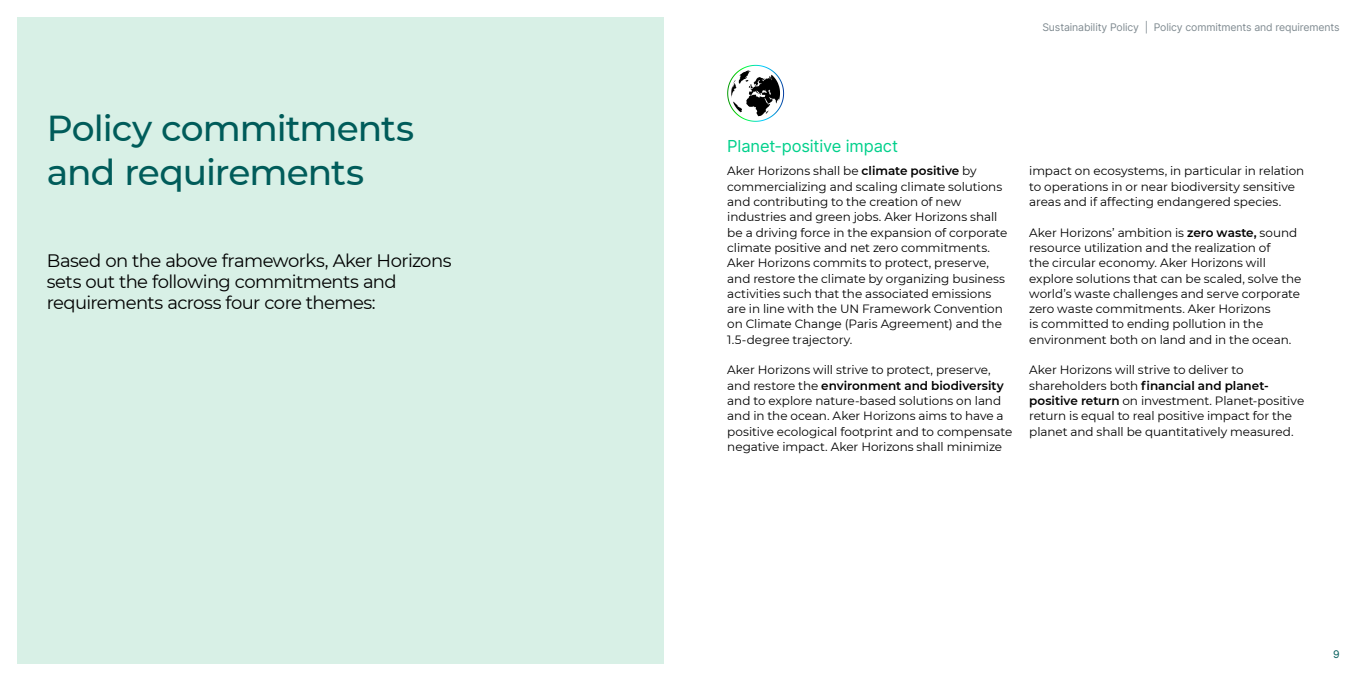
<style>
.page{position:relative;width:1361px;height:681px;background:#fff}
.page>*{position:absolute;margin:0;border:0;box-sizing:border-box;transform-origin:0 0}
.t1{font:500 36px/43.2px "Montserrat";letter-spacing:-.025em;color:#005c5a}
.t2{font:18px/21px "Montserrat";letter-spacing:-.03em;color:#000}
.t3{font:16.5px "Inter";letter-spacing:-.01em;color:#00d08b}
.t4{font:12px/15.3px "Montserrat";letter-spacing:-.005em;color:#000}
.t5{font:10.5px "Inter";letter-spacing:-.01em;color:#808b91}
.t6{font:10.5px "Inter";color:#005c5a}
.s1{font-weight:600}
</style>
<div class="page">
<div style="left:17px;top:17px;width:646px;height:646px;background:#d8f0e6"></div>
<svg style="left:731px;top:70px;width:49px;height:46px"></svg>
<div style="left:727px;top:65px;width:57px;height:57px;border:1px solid #fff;border-radius:50%"></div>
<h1 class="t1" style="left:47px;top:110px;width:369px">Policy commitments and requirements</h1>
<h2 class="t2" style="left:47px;top:251px;width:406px">Based on the above frameworks, Aker Horizons sets out the following commitments and requirements across four core themes:</h2>
<p class="t5" style="left:1042px;top:21px;width:299px">Sustainability Policy | Policy commitments and requirements</p>
<h3 class="t3" style="left:727px;top:136px;width:172px">Planet-positive impact</h3>
<p class="t4" style="left:727px;top:164px;width:282px">Aker Horizons shall be <span class="s1">climate positive</span> by commercializing and scaling climate solutions and contributing to the creation of new industries and green jobs. Aker Horizons shall be a driving force in the expansion of corporate climate positive and net zero commitments.<br>Aker Horizons commits to protect, preserve, and restore the climate by organizing business activities such that the associated emissions are in line with the UN Framework Convention on Climate Change (Paris Agreement) and the 1.5-degree trajectory.</p>
<p class="t4" style="left:727px;top:363px;width:286px">Aker Horizons will strive to protect, preserve, and restore the <span class="s1">environment and biodiversity </span>and to explore nature-based solutions on land and in the ocean. Aker Horizons aims to have a positive ecological footprint and to compensate negative impact. Aker Horizons shall minimize</p>
<p class="t4" style="left:1029px;top:164px;width:277px">impact on ecosystems, in particular in relation to operations in or near biodiversity sensitive areas and if affecting endangered species.</p>
<p class="t4" style="left:1029px;top:225px;width:274px">Aker Horizons’ ambition is <span class="s1">zero waste,</span> sound resource utilization and the realization of<br>the circular economy. Aker Horizons will explore solutions that can be scaled, solve the world’s waste challenges and serve corporate zero waste commitments. Aker Horizons<br>is committed to ending pollution in the environment both on land and in the ocean.</p>
<p class="t4" style="left:1029px;top:363px;width:276px">Aker Horizons will strive to deliver to shareholders both <span class="s1">financial and planet&shy;positive return</span> on investment. Planet-positive return is equal to real positive impact for the planet and shall be quantitatively measured.</p>
<p class="t6" style="left:1333px;top:648px;width:8px">9</p>
</div>
